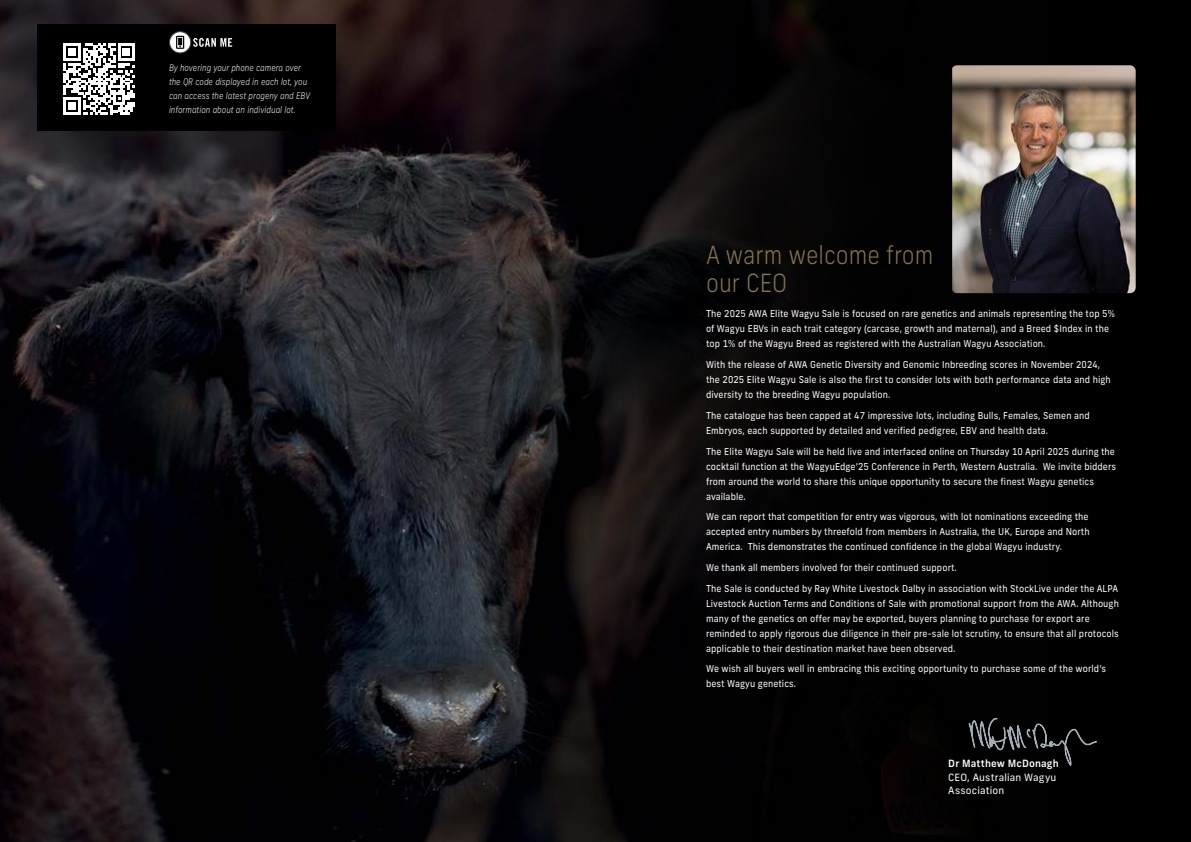
<style>
.page{position:relative;width:1191px;height:842px;background:#000}
.page>*{position:absolute;margin:0;border:0;box-sizing:border-box;transform-origin:0 0}
.t1{font:300 25px/28px "New Frank";color:#85754e;scale:.9 1}
.t2{font:10px/12.5px "New Frank";letter-spacing:.015em;color:#fff}
.t3{font:500 10px "New Frank";letter-spacing:.015em;color:#fff}
.t4{font:9.5px/15px "New Frank";letter-spacing:.01em;color:#fff;scale:.94 1}
.t5{font:italic 300 9px/14px "New Frank";color:#fff;scale:.9 1}
</style>
<div class="page">
<img style="left:0;top:0;width:441px;height:842px">
<img style="left:441px;top:0;width:552px;height:842px">
<div style="left:37px;top:24px;width:298px;height:106px;background:#000"></div>
<svg style="left:64px;top:43px;width:71px;height:72px"></svg>
<svg style="left:169px;top:33px;width:63px;height:20px"></svg>
<div style="left:169px;top:31px;width:22px;height:22px;border:1px solid #323e48;border-radius:50%"></div>
<svg style="left:968px;top:679px;width:129px;height:108px"></svg>
<img style="left:952px;top:65px;width:183px;height:228px">
<p class="t5" style="left:169px;top:61px;width:158px">By hovering your phone camera over the QR code displayed in each lot, you can access the latest progeny and EBV information about an individual lot.</p>
<h1 class="t1" style="left:706px;top:241px;width:254px">A warm welcome from our CEO</h1>
<p class="t4" style="left:706px;top:306px;width:436px">The 2025 AWA Elite Wagyu Sale is focused on rare genetics and animals representing the top 5% of Wagyu EBVs in each trait category (carcase, growth and maternal), and a Breed $Index in the top 1% of the Wagyu Breed as registered with the Australian Wagyu Association.</p>
<p class="t4" style="left:706px;top:357px;width:432px">With the release of AWA Genetic Diversity and Genomic Inbreeding scores in November 2024, the 2025 Elite Wagyu Sale is also the first to consider lots with both performance data and high diversity to the breeding Wagyu population.</p>
<p class="t4" style="left:706px;top:408px;width:410px">The catalogue has been capped at 47 impressive lots, including Bulls, Females, Semen and<br>Embryos, each supported by detailed and verified pedigree, EBV and health data.</p>
<p class="t4" style="left:706px;top:444px;width:438px">The Elite Wagyu Sale will be held live and interfaced online on Thursday 10 April 2025 during the cocktail function at the WagyuEdge’25 Conference in Perth, Western Australia. We invite bidders from around the world to share this unique opportunity to secure the finest Wagyu genetics available.</p>
<p class="t4" style="left:706px;top:509px;width:409px;text-align:justify">We can report that competition for entry was vigorous, with lot nominations exceeding the accepted entry numbers by threefold from members in Australia, the UK, Europe and North America. This demonstrates the continued confidence in the global Wagyu industry.</p>
<p class="t4" style="left:706px;top:557px;width:440px;line-height:20.7px">We thank all members involved for their continued support.<br>The Sale is conducted by Ray White Livestock Dalby in association with StockLive under the ALPA</p>
<p class="t4" style="left:706px;top:596px;width:441px">Livestock Auction Terms and Conditions of Sale with promotional support from the AWA. Although many of the genetics on offer may be exported, buyers planning to purchase for export are reminded to apply rigorous due diligence in their pre-sale lot scrutiny, to ensure that all protocols applicable to their destination market have been observed.</p>
<p class="t4" style="left:706px;top:661px;width:427px">We wish all buyers well in embracing this exciting opportunity to purchase some of the world’s best Wagyu genetics.</p>
<p class="t3" style="left:948px;top:757px;width:112px">Dr Matthew McDonagh</p>
<p class="t2" style="left:948px;top:771px;width:110px">CEO, Australian Wagyu<br>Association</p>
</div>
